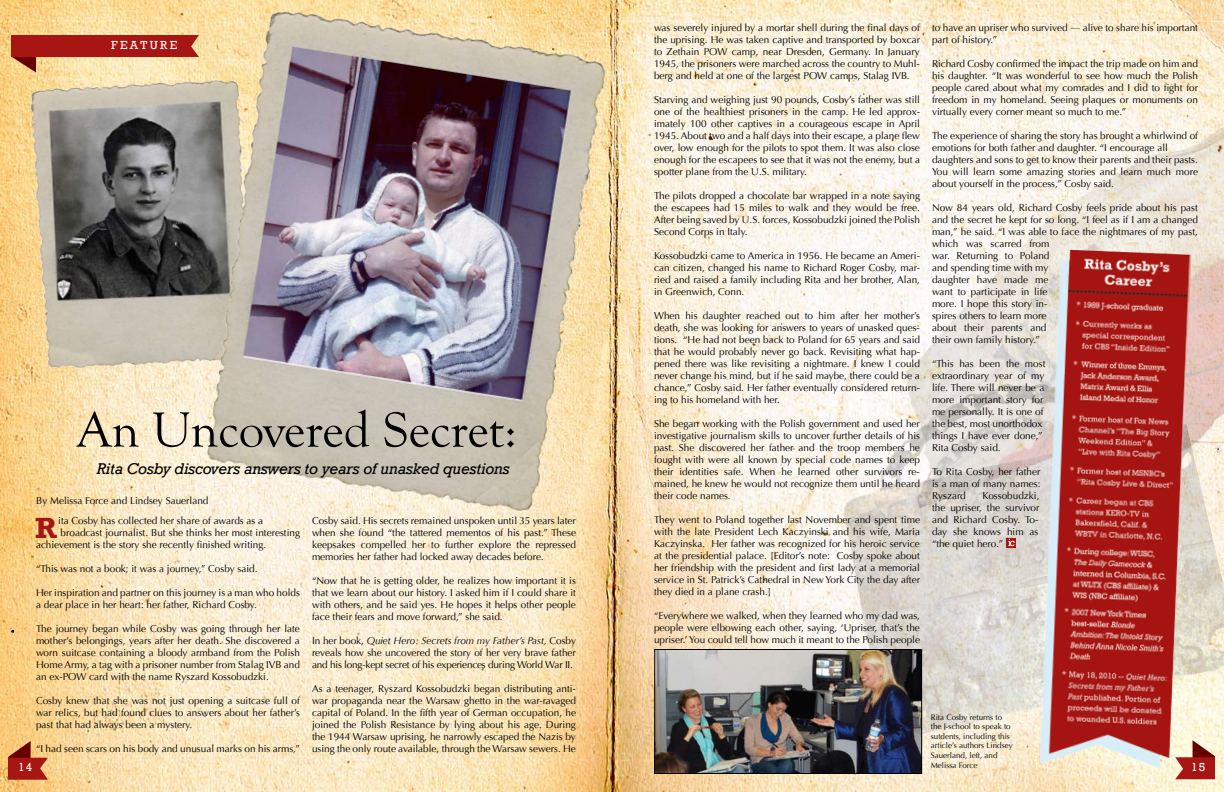
<style>
.page{position:relative;width:1224px;height:792px;background:#fff}
.page>*{position:absolute;margin:0;border:0;box-sizing:border-box;transform-origin:0 0}
.t1{font:51px "Goudy Old Style T";color:#000}
.t2{font:700 30px "Rockwell";color:#a71613}
.t3{font:italic 16px "Rockwell";letter-spacing:-.01em;color:#000}
.t4{font:12px "Rockwell";letter-spacing:.19em;color:#fff}
.t5{font:10px/12px "Optima";color:#000;text-align:justify}
.t6{font:8px/9.6px "Optima";color:#000}
.s1{font-style:italic}
</style>
<div class="page">
<img style="left:0;top:0;width:1224px;height:792px">
<svg style="left:11px;top:35px;width:185px;height:37px;background:#c5644e"></svg>
<img style="left:29px;top:76px;width:167px;height:297px">
<img style="left:196px;top:2px;width:416px;height:516px">
<img style="left:860px;top:125px;width:364px;height:210px">
<img style="left:797px;top:335px;width:427px;height:418px">
<svg style="left:1006px;top:538px;width:10px;height:10px"></svg>
<svg style="left:1175px;top:740px;width:40px;height:39px"></svg>
<svg style="left:8px;top:741px;width:40px;height:39px;background:#bd5538"></svg>
<img style="left:656px;top:651px;width:264px;height:121px">
<div style="left:654px;top:649px;width:268px;height:125px;border:1px solid #000"></div>
<img style="left:1040px;top:249px;width:151px;height:521px">
<p class="t5" style="left:654px;top:22px;width:267px">was severely injured by a mortar shell during the final days of the uprising. He was taken captive and transported by boxcar to Zethain POW camp, near Dresden, Germany. In January 1945, the prisoners were marched across the country to Muhl&shy;berg and held at one of the largest POW camps, Stalag IVB.</p>
<p class="t5" style="left:654px;top:94px;width:268px">Starving and weighing just 90 pounds, Cosby’s father was still one of the healthiest prisoners in the camp. He led approx&shy;imately 100 other captives in a courageous escape in April 1945. About two and a half days into their escape, a plane flew over, low enough for the pilots to spot them. It was also close enough for the escapees to see that it was not the enemy, but a spotter plane from the U.S. military.</p>
<p class="t5" style="left:654px;top:190px;width:268px">The pilots dropped a chocolate bar wrapped in a note saying the escapees had 15 miles to walk and they would be free.<br>After being saved by U.S. forces, Kossobudzki joined the Polish Second Corps in Italy.</p>
<p class="t5" style="left:654px;top:250px;width:268px">Kossobudzki came to America in 1956. He became an Ameri&shy;can citizen, changed his name to Richard Roger Cosby, mar&shy;ried and raised a family including Rita and her brother, Alan, in Greenwich, Conn.</p>
<p class="t5" style="left:654px;top:310px;width:268px">When his daughter reached out to him after her mother’s death, she was looking for answers to years of unasked ques&shy;tions. “He had not been back to Poland for 65 years and said that he would probably never go back. Revisiting what hap&shy;pened there was like revisiting a nightmare. I knew I could never change his mind, but if he said maybe, there could be a chance,” Cosby said. Her father eventually considered return&shy;ing to his homeland with her.</p>
<p class="t5" style="left:654px;top:418px;width:268px">She began working with the Polish government and used her investigative journalism skills to uncover further details of his past. She discovered her father and the troop members he fought with were all known by special code names to keep their identities safe. When he learned other survivors re&shy;mained, he knew he would not recognize them until he heard their code names.</p>
<p class="t5" style="left:654px;top:514px;width:268px">They went to Poland together last November and spent time with the late President Lech Kaczyinski and his wife, Maria Kaczyinska. Her father was recognized for his heroic service at the presidential palace. [Editor’s note: Cosby spoke about her friendship with the president and first lady at a memorial service in St. Patrick’s Cathedral in New York City the day after they died in a plane crash.]</p>
<p class="t5" style="left:654px;top:610px;width:268px">“Everywhere we walked, when they learned who my dad was, people were elbowing each other, saying, ‘Upriser, that’s the upriser.’ You could tell how much it meant to the Polish people</p>
<p class="t5" style="left:932px;top:22px;width:268px">to have an upriser who survived — alive to share his important part of history.”</p>
<p class="t5" style="left:932px;top:58px;width:268px">Richard Cosby confirmed the impact the trip made on him and his daughter. “It was wonderful to see how much the Polish people cared about what my comrades and I did to fight for freedom in my homeland. Seeing plaques or monuments on virtually every corner meant so much to me.”</p>
<p class="t5" style="left:932px;top:130px;width:268px;text-align:left">The experience of sharing the story has brought a whirlwind of emotions for both father and daughter. “I encourage all daughters and sons to get to know their parents and their pasts.<br>You will learn some amazing stories and learn much more about yourself in the process,” Cosby said.</p>
<p class="t5" style="left:932px;top:202px;width:268px;text-align:left">Now 84 years old, Richard Cosby feels pride about his past and the secret he kept for so long. “I feel as if I am a changed man,” he said. “I was able to face the nightmares of my past, which was scarred from<br>war. Returning to Poland<br>and spending time with my<br>daughter have made me<br>want to participate in life<br>more. I hope this story in-<br>spires others to learn more<br>about their parents and<br>their own family history.”</p>
<p class="t5" style="left:932px;top:358px;width:115px;text-align:left">“This has been the most extraordinary year of my life. There will never be a more important story for me personally. It is one of the best, most unorthodox things I have ever done,”<br>Rita Cosby said.</p>
<p class="t5" style="left:932px;top:466px;width:110px">To Rita Cosby, her father is a man of many names:<br>Ryszard</p>
<p class="t4" style="left:111px;top:38px;width:68px">FEATURE</p>
<h1 class="t1" style="left:77px;top:402px;width:441px">An Uncovered Secret:</h1>
<h3 class="t3" style="left:97px;top:459px;width:415px">Rita Cosby discovers answers to years of unasked questions</h3>
<p class="t5" style="left:932px;top:490px;width:109px;text-indent:51px">Kossobudzki, the upriser, the survivor and Richard Cosby. To&shy;day she knows him as “the quiet hero.”</p>
<p class="t5" style="left:36px;top:495px;width:174px">By Melissa Force and Lindsey Sauerland</p>
<p class="t5" style="left:58px;top:514px;width:207px">ita Cosby has collected her share of awards as a</p>
<p class="t5" style="left:61px;top:526px;width:241px">broadcast journalist. But she thinks her most interesting</p>
<p class="t5" style="left:36px;top:538px;width:232px">achievement is the story she recently finished writing.</p>
<p class="t5" style="left:36px;top:562px;width:223px">“This was not a book; it was a journey,” Cosby said.</p>
<p class="t5" style="left:36px;top:586px;width:265px">Her inspiration and partner on this journey is a man who holds a dear place in her heart: her father, Richard Cosby.</p>
<p class="t5" style="left:36px;top:622px;width:265px">The journey began while Cosby was going through her late mother’s belongings, years after her death. She discovered a worn suitcase containing a bloody armband from the Polish Home Army, a tag with a prisoner number from Stalag IVB and an ex-POW card with the name Ryszard Kossobudzki.</p>
<p class="t5" style="left:36px;top:694px;width:265px">Cosby knew that she was not just opening a suitcase full of war relics, but had found clues to answers about her father’s past that had always been a mystery.</p>
<p class="t5" style="left:36px;top:742px;width:265px">“I had seen scars on his body and unusual marks on his arms,”</p>
<p class="t5" style="left:312px;top:514px;width:266px">Cosby said. His secrets remained unspoken until 35 years later when she found “the tattered mementos of his past.” These keepsakes compelled her to further explore the repressed memories her father had locked away decades before.</p>
<p class="t5" style="left:312px;top:574px;width:266px">“Now that he is getting older, he realizes how important it is that we learn about our history. I asked him if I could share it with others, and he said yes. He hopes it helps other people face their fears and move forward,” she said.</p>
<p class="t5" style="left:312px;top:634px;width:266px">In her book, <span class="s1">Quiet Hero: Secrets from my Father’s Past,</span> Cosby reveals how she uncovered the story of her very brave father and his long-kept secret of his experiences during World War II.</p>
<p class="t5" style="left:312px;top:682px;width:266px">As a teenager, Ryszard Kossobudzki began distributing anti&shy;war propaganda near the Warsaw ghetto in the war-ravaged capital of Poland. In the fifth year of German occupation, he joined the Polish Resistance by lying about his age. During the 1944 Warsaw uprising, he narrowly escaped the Nazis by using the only route available, through the Warsaw sewers. He</p>
<h2 class="t2" style="left:35px;top:510px;width:23px">R</h2>
<p class="t6" style="left:931px;top:712px;width:83px">Rita Cosby returns to the J-school to speak to sutdents, including this article’s authors Lindsey<br>Sauerland, left, and<br>Melissa Force</p>
<p class="t4" style="left:18px;top:760px;width:16px">14</p>
<p class="t4" style="left:1191px;top:760px;width:16px">15</p>
<p class="t4" style="left:18px;top:760px;width:16px">xx</p>
<p class="t4" style="left:1191px;top:760px;width:16px">xx</p>
</div>
